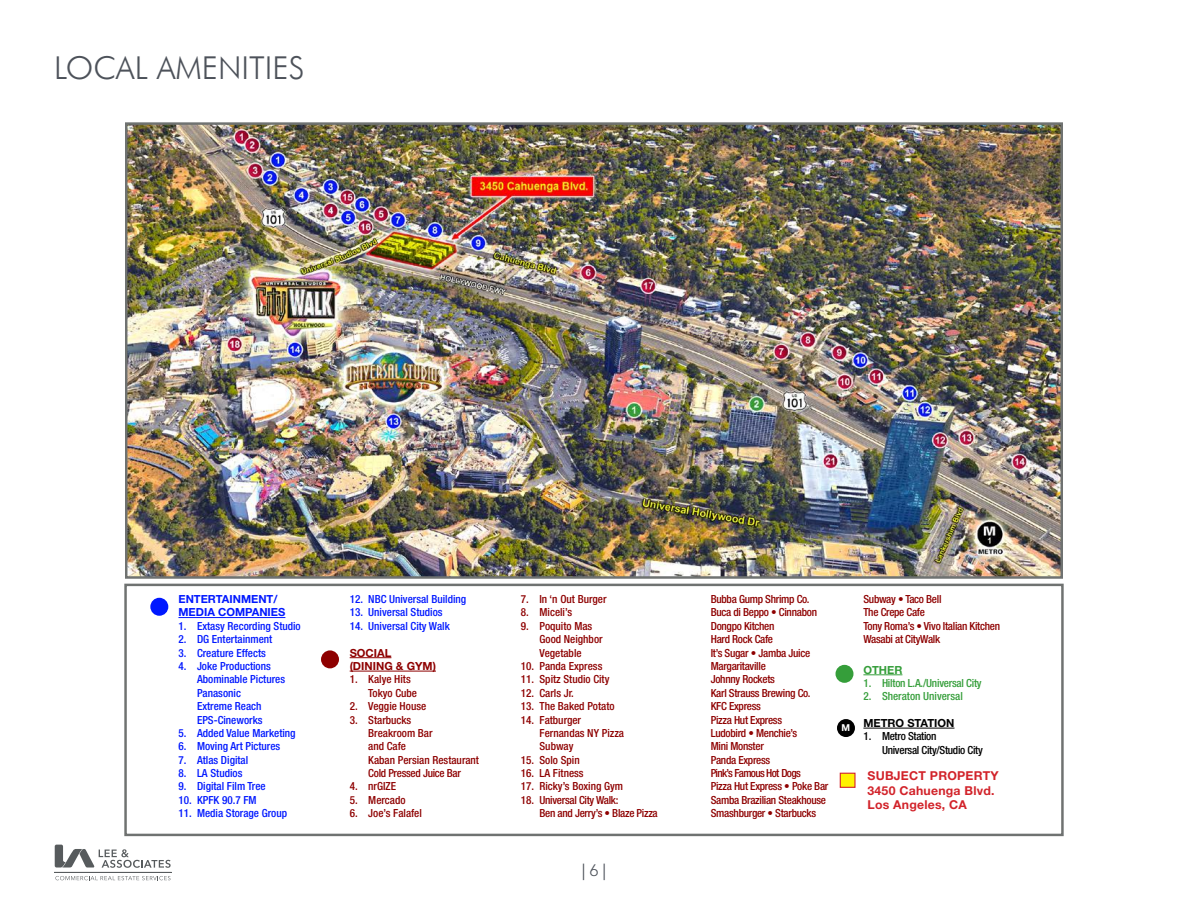
<style>
.page{position:relative;width:1188px;height:918px;background:#fff}
.page>*{position:absolute;margin:0;border:0;box-sizing:border-box;transform-origin:0 0}
.t1{font:300 31.5px "Futura BT";color:#4d525a}
.t2{font:16.5px "Minion Pro";color:#4d525a}
.t3{font:700 12.3px/14.7px "Helvetica Neue LT Std";letter-spacing:.02em;color:#d2232a}
.t4{font:500 condensed 11.1px/13.4px "Helvetica Neue LT Std";letter-spacing:-.025em;color:#8e0000}
.t5{font:500 condensed 11.1px/13.4px "Helvetica Neue LT Std";color:#8e0000}
.t6{font:500 condensed 11.1px/13.4px "Helvetica Neue LT Std";color:#0018ff}
.t7{font:500 condensed 11.1px/13.4px "Helvetica Neue LT Std";letter-spacing:-.025em;color:#000}
.t8{font:700 11.1px/13.4px "Helvetica Neue LT Std";color:#0018ff}
.t9{font:500 condensed 11.1px "Helvetica Neue LT Std";letter-spacing:-.02em;color:#359e3a}
.t10{font:500 condensed 11.1px "Helvetica Neue LT Std";color:#359e3a}
.t11{font:700 11.1px/13.4px "Helvetica Neue LT Std";color:#8e0000}
.t12{font:700 11.1px "Helvetica Neue LT Std";color:#000}
.t13{font:700 11.1px "Helvetica Neue LT Std";color:#359e3a}
.t14{font:700 9.6px "Helvetica Neue LT Std";color:#fff}
.s1{font-family:"Avenir LT Std";font-weight:300}
</style>
<div class="page">
<svg style="left:55px;top:845px;width:116px;height:23px"></svg>
<svg style="left:55px;top:876px;width:115px;height:4px"></svg>
<hr style="left:54px;top:872px;width:118px;height:1px;background:#575b5d">
<img style="left:128px;top:125px;width:932px;height:451px">
<div style="left:124px;top:584px;width:940px;height:252px;border:2px solid #6f7271"></div>
<hr style="left:178px;top:617px;width:107px;height:1px;background:#0018ff">
<hr style="left:350px;top:657px;width:41px;height:1px;background:#8e0000">
<hr style="left:350px;top:671px;width:86px;height:1px;background:#8e0000">
<hr style="left:863px;top:675px;width:39px;height:1px;background:#359e3a">
<hr style="left:863px;top:728px;width:91px;height:1px;background:#000">
<div style="left:840px;top:773px;width:16px;height:15px;background:#fff200;border:1px solid #d2232a"></div>
<div style="left:150px;top:598px;width:18px;height:18px;background:#0018ff;border-radius:50%"></div>
<div style="left:321px;top:650px;width:18px;height:18px;background:#8e0000;border-radius:50%"></div>
<div style="left:836px;top:665px;width:17px;height:18px;background:#359e3a;border-radius:50%"></div>
<div style="left:837px;top:719px;width:18px;height:18px;background:#000;border-radius:50%"></div>
<h1 class="t1" style="left:54px;top:49px;width:252px">LOCAL AMENITIES</h1>
<p class="t8" style="left:178px;top:592px;width:108px">ENTERTAINMENT/<br>MEDIA COMPANIES</p>
<p class="t6" style="left:178px;top:619px;width:124px">1. Extasy Recording Studio</p>
<p class="t6" style="left:178px;top:632px;width:95px">2. DG Entertainment</p>
<p class="t6" style="left:178px;top:646px;width:89px">3. Creature Effects</p>
<p class="t6" style="left:197px;top:659px;width:90px;text-indent:-19px">4. Joke Productions<br>Abominable Pictures<br>Panasonic<br>Extreme Reach<br>EPS-Cineworks</p>
<p class="t6" style="left:178px;top:726px;width:119px">5. Added Value Marketing</p>
<p class="t6" style="left:178px;top:740px;width:103px">6. Moving Art Pictures</p>
<p class="t6" style="left:178px;top:753px;width:71px">7. Atlas Digital</p>
<p class="t6" style="left:178px;top:766px;width:66px">8. LA Studios</p>
<p class="t6" style="left:178px;top:780px;width:89px">9. Digital Film Tree</p>
<p class="t6" style="left:178px;top:793px;width:80px">10. KPFK 90.7 FM</p>
<p class="t6" style="left:178px;top:806px;width:110px">11. Media Storage Group</p>
<p class="t6" style="left:350px;top:592px;width:118px">12. NBC Universal Building</p>
<p class="t6" style="left:350px;top:606px;width:94px">13. Universal Studios</p>
<p class="t6" style="left:350px;top:619px;width:102px">14. Universal City Walk</p>
<p class="t11" style="left:350px;top:646px;width:88px">SOCIAL (DINING &amp; GYM)</p>
<p class="t5" style="left:368px;top:673px;width:50px;text-indent:-19px">1. Kalye Hits<br>Tokyo Cube</p>
<p class="t5" style="left:350px;top:699px;width:78px">2. Veggie House</p>
<p class="t5" style="left:368px;top:713px;width:112px;text-indent:-19px">3. Starbucks<br>Breakroom Bar<br>and Cafe<br>Kaban Persian Restaurant<br>Cold Pressed Juice Bar</p>
<p class="t4" style="left:350px;top:780px;width:48px">4. nrGIZE</p>
<p class="t5" style="left:350px;top:793px;width:57px">5. Mercado</p>
<p class="t5" style="left:350px;top:806px;width:74px">6. Joe’s Falafel</p>
<p class="t5" style="left:521px;top:592px;width:87px">7. In ‘n Out Burger</p>
<p class="t4" style="left:521px;top:606px;width:53px">8. Miceli’s</p>
<p class="t5" style="left:540px;top:619px;width:65px;text-indent:-19px">9. Poquito Mas<br>Good Neighbor<br>Vegetable</p>
<p class="t5" style="left:521px;top:659px;width:83px">10. Panda Express</p>
<p class="t5" style="left:521px;top:673px;width:90px">11. Spitz Studio City</p>
<p class="t5" style="left:521px;top:686px;width:55px">12. Carls Jr.</p>
<p class="t5" style="left:521px;top:699px;width:95px">13. The Baked Potato</p>
<p class="t5" style="left:540px;top:713px;width:86px;text-indent:-19px">14. Fatburger<br>Fernandas NY Pizza<br>Subway</p>
<p class="t5" style="left:521px;top:753px;width:60px">15. Solo Spin</p>
<p class="t5" style="left:521px;top:766px;width:64px">16. LA Fitness</p>
<p class="t5" style="left:521px;top:780px;width:104px">17. Ricky’s Boxing Gym</p>
<p class="t4" style="left:540px;top:793px;width:120px;text-indent:-19px">18. Universal City Walk:<br>Ben and Jerry’s • Blaze Pizza</p>
<h2 class="t2" style="left:582px;top:860px;width:26px">| <span class="s1">6</span> |</h2>
<p class="t4" style="left:711px;top:592px;width:119px">Bubba Gump Shrimp Co.<br>Buca di Beppo • Cinnabon<br>Dongpo Kitchen<br>Hard Rock Cafe<br>It’s Sugar • Jamba Juice<br>Margaritaville<br>Johnny Rockets<br>Karl Strauss Brewing Co.<br>KFC Express<br>Pizza Hut Express<br>Ludobird • Menchie’s<br>Mini Monster<br>Panda Express<br>Pink’s Famous Hot Dogs<br>Pizza Hut Express • Poke Bar<br>Samba Brazilian Steakhouse<br>Smashburger • Starbucks</p>
<p class="t4" style="left:863px;top:592px;width:138px">Subway • Taco Bell<br>The Crepe Cafe<br>Tony Roma’s • Vivo Italian Kitchen<br>Wasabi at CityWalk</p>
<p class="t13" style="left:863px;top:663px;width:41px">OTHER</p>
<p class="t9" style="left:863px;top:677px;width:120px">1. Hilton L.A./Universal City</p>
<p class="t10" style="left:863px;top:690px;width:101px">2. Sheraton Universal</p>
<p class="t12" style="left:863px;top:716px;width:93px">METRO STATION</p>
<p class="t7" style="left:882px;top:730px;width:102px;text-indent:-19px">1. Metro Station<br>Universal City/Studio City</p>
<p class="t3" style="left:867px;top:768px;width:133px">SUBJECT PROPERTY<br>3450 Cahuenga Blvd.<br>Los Angeles, CA</p>
<p class="t14" style="left:841px;top:722px;width:10px">M</p>
</div>
